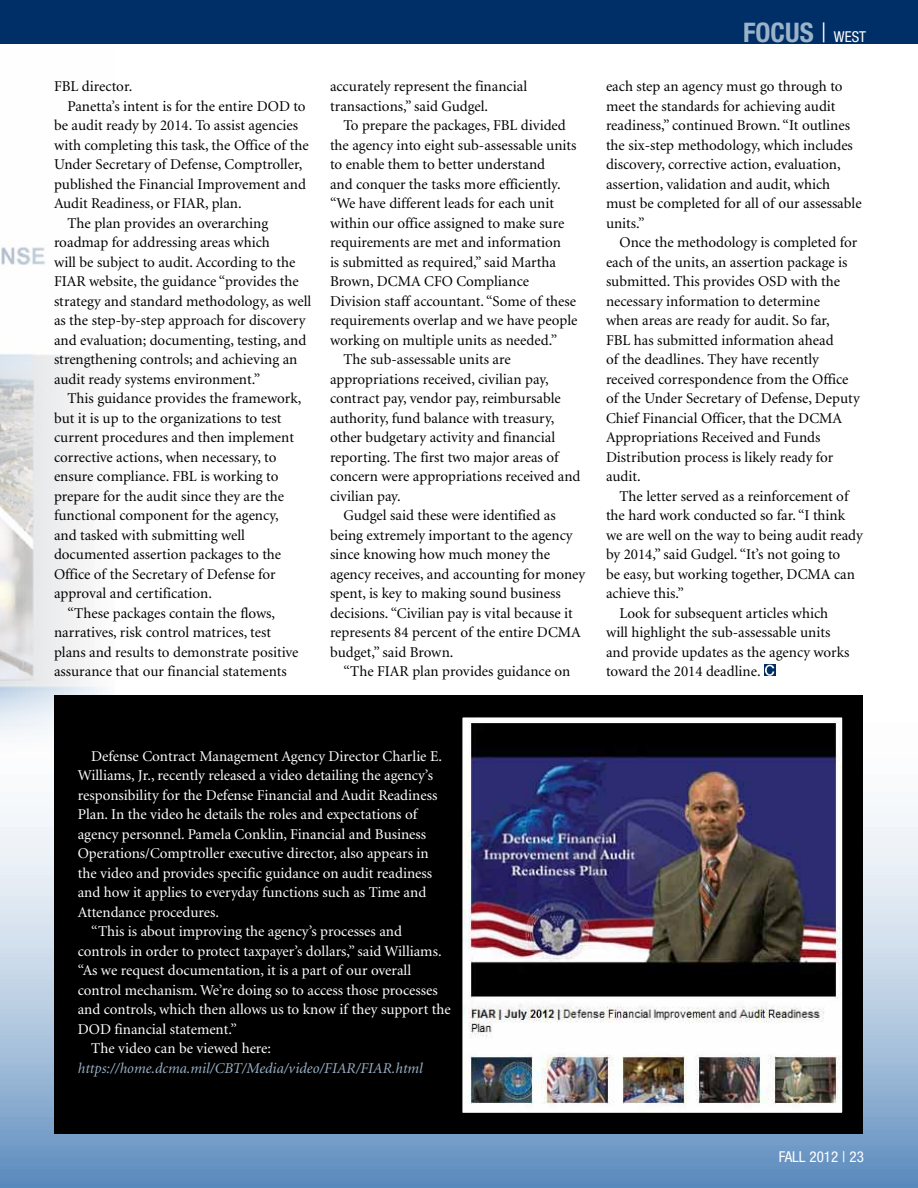
<style>
.page{position:relative;width:918px;height:1188px;background:#fff}
.page>*{position:absolute;margin:0;border:0;box-sizing:border-box;transform-origin:0 0}
.t1{font:700 condensed 27px "Helvetica Neue";color:#9bb3c9}
.body_copy{font:15px/19.5px "Minion";color:#000}
.body_copy-2{font:15px/19.5px "Minion";color:#fff}
.body_copy-3{font:italic 15px "Minion";color:#9bb3c9}
.t2{font:condensed 15px "Helvetica Neue";color:#fff}
.s1{font-weight:300;color:#fff}
.s2{font-weight:400;font-size:15px;color:#fff}
</style>
<div class="page">
<svg style="left:0;top:695px;width:918px;height:493px"></svg>
<img style="left:0;top:43px;width:114px;height:718px">
<div style="left:0;top:0;width:918px;height:43px;background:#002f67"></div>
<svg style="left:764px;top:664px;width:12px;height:12px"></svg>
<svg style="left:765px;top:665px;width:9px;height:11px"></svg>
<div style="left:54px;top:696px;width:809px;height:438px;background:#000"></div>
<img style="left:463px;top:718px;width:379px;height:394px">
<div style="left:458px;top:713px;width:389px;height:404px;border:4px solid #000"></div>
<p class="body_copy" style="left:54px;top:77px;width:80px">FBL director.</p>
<p class="body_copy" style="left:54px;top:97px;width:256px;text-indent:14px">Panetta’s intent is for the entire DOD to be audit ready by 2014. To assist agencies with completing this task, the Office of the Under Secretary of Defense, Comptroller, published the Financial Improvement and Audit Readiness, or FIAR, plan.</p>
<p class="body_copy" style="left:54px;top:214px;width:259px;text-indent:14px">The plan provides an overarching roadmap for addressing areas which<br>will be subject to audit. According to the FIAR website, the guidance “provides the strategy and standard methodology, as well as the step-by-step approach for discovery and evaluation; documenting, testing, and strengthening controls; and achieving an audit ready systems environment.”</p>
<p class="body_copy" style="left:54px;top:389px;width:249px;text-indent:14px">This guidance provides the framework, but it is up to the organizations to test current procedures and then implement corrective actions, when necessary, to ensure compliance. FBL is working to prepare for the audit since they are the functional component for the agency, and tasked with submitting well documented assertion packages to the Office of the Secretary of Defense for approval and certification.</p>
<p class="body_copy" style="left:54px;top:604px;width:246px;text-indent:14px">“These packages contain the flows, narratives, risk control matrices, test plans and results to demonstrate positive assurance that our financial statements</p>
<p class="body_copy" style="left:330px;top:77px;width:199px">accurately represent the financial transactions,” said Gudgel.</p>
<p class="body_copy" style="left:330px;top:116px;width:249px;text-indent:14px">To prepare the packages, FBL divided the agency into eight sub-assessable units to enable them to better understand<br>and conquer the tasks more efficiently. “We have different leads for each unit within our office assigned to make sure requirements are met and information<br>is submitted as required,” said Martha Brown, DCMA CFO Compliance Division staff accountant. “Some of these requirements overlap and we have people working on multiple units as needed.”</p>
<p class="body_copy" style="left:330px;top:350px;width:252px;text-indent:14px">The sub-assessable units are appropriations received, civilian pay, contract pay, vendor pay, reimbursable authority, fund balance with treasury, other budgetary activity and financial reporting. The first two major areas of concern were appropriations received and civilian pay.</p>
<p class="body_copy" style="left:330px;top:506px;width:257px;text-indent:14px">Gudgel said these were identified as being extremely important to the agency since knowing how much money the agency receives, and accounting for money spent, is key to making sound business decisions. “Civilian pay is vital because it represents 84 percent of the entire DCMA budget,” said Brown.</p>
<p class="body_copy" style="left:344px;top:662px;width:228px">“The FIAR plan provides guidance on</p>
<p class="t1" style="left:743px;top:16px;width:125px">FOCUS <span class="s1">|</span> <span class="s2">WEST</span></p>
<p class="body_copy" style="left:606px;top:77px;width:257px">each step an agency must go through to meet the standards for achieving audit readiness,” continued Brown. “It outlines the six-step methodology, which includes discovery, corrective action, evaluation, assertion, validation and audit, which must be completed for all of our assessable units.”</p>
<p class="body_copy" style="left:606px;top:233px;width:255px;text-indent:14px">Once the methodology is completed for each of the units, an assertion package is submitted. This provides OSD with the necessary information to determine<br>when areas are ready for audit. So far,<br>FBL has submitted information ahead<br>of the deadlines. They have recently received correspondence from the Office of the Under Secretary of Defense, Deputy Chief Financial Officer, that the DCMA Appropriations Received and Funds Distribution process is likely ready for audit.</p>
<p class="body_copy" style="left:606px;top:487px;width:258px;text-indent:14px">The letter served as a reinforcement of the hard work conducted so far. “I think we are well on the way to being audit ready by 2014,” said Gudgel. “It’s not going to<br>be easy, but working together, DCMA can achieve this.”</p>
<p class="body_copy" style="left:606px;top:604px;width:245px;text-indent:14px">Look for subsequent articles which will highlight the sub-assessable units and provide updates as the agency works toward the 2014 deadline.</p>
<p class="body_copy-2" style="left:78px;top:747px;width:366px;text-indent:14px">Defense Contract Management Agency Director Charlie E.<br>Williams, Jr., recently released a video detailing the agency’s responsibility for the Defense Financial and Audit Readiness Plan. In the video he details the roles and expectations of agency personnel. Pamela Conklin, Financial and Business Operations/Comptroller executive director, also appears in the video and provides specific guidance on audit readiness and how it applies to everyday functions such as Time and Attendance procedures.</p>
<p class="body_copy-2" style="left:78px;top:922px;width:375px;text-indent:14px">“This is about improving the agency’s processes and controls in order to protect taxpayer’s dollars,” said Williams. “As we request documentation, it is a part of our overall control mechanism. We’re doing so to access those processes and controls, which then allows us to know if they support the DOD financial statement.”</p>
<p class="body_copy-2" style="left:91px;top:1039px;width:181px">The video can be viewed here:</p>
<p class="body_copy-3" style="left:78px;top:1060px;width:347px">https://home.dcma.mil/CBT/Media/video/FIAR/FIAR.html</p>
<p class="t2" style="left:779px;top:1148px;width:87px">FALL 2012 | 23</p>
</div>
